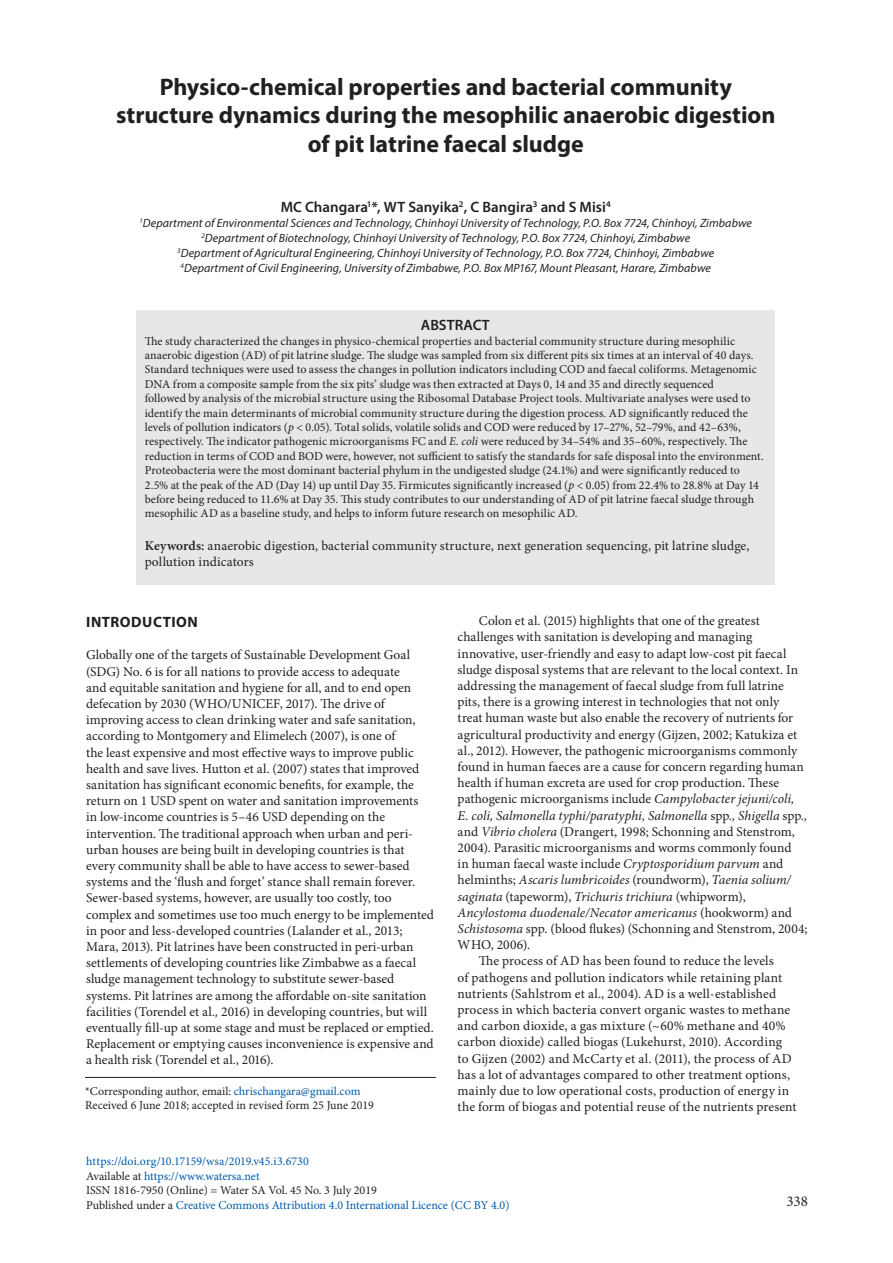
<style>
.page{position:relative;width:893px;height:1263px;background:#fff}
.page>*{position:absolute;margin:0;border:0;box-sizing:border-box;transform-origin:0 0}
.t1{font:700 24px/28.8px "Myriad Pro";letter-spacing:-.005em;color:#231f20;text-align:center}
.t2{font:600 15px "Myriad Pro";color:#231f20}
.t3{font:700 15px "Myriad Pro";letter-spacing:.035em;color:#231f20}
.t4{font:15px "Minion Pro";color:#231f20}
.t5{font:13.5px/16.2px "Minion Pro";color:#231f20}
.t6{font:italic 13.5px "Minion Pro";color:#231f20}
.t7{font:13.5px "Minion Pro";letter-spacing:.02em;color:#231f20}
.t8{font:12px/14.4px "Minion Pro";color:#231f20}
.t9{font:italic 12px/15px "Myriad Pro";letter-spacing:.005em;color:#231f20;text-align:center}
.t10{font:12px/14.4px "Minion Pro";color:#015aaa}
.s1{font-style:italic}
.s2{font-weight:600}
.s3{color:#015aaa}
.s4{font-style:normal}
.s5{color:#231f20}
</style>
<div class="page">
<div style="left:136px;top:310px;width:638px;height:275px;background:#e6e7e9"></div>
<hr style="left:85px;top:1077px;width:351px;height:1px;background:#231f20">
<h1 class="t1" style="left:116px;top:71px;width:661px">Physico-chemical properties and bacterial community structure dynamics during the mesophilic anaerobic digestion of pit latrine faecal sludge</h1>
<p class="t2" style="left:281px;top:198px;width:332px">MC Changara<sup>1</sup>*, WT Sanyika<sup>2</sup>, C Bangira<sup>3</sup> and S Misi<sup>4</sup></p>
<p class="t9" style="left:140px;top:215px;width:614px"><sup>1</sup>Department of Environmental Sciences and Technology, Chinhoyi University of Technology, P.O. Box 7724, Chinhoyi, Zimbabwe <sup>2</sup>Department of Biotechnology, Chinhoyi University of Technology, P.O. Box 7724, Chinhoyi, Zimbabwe<br><sup>3</sup>Department of Agricultural Engineering, Chinhoyi University of Technology, P.O. Box 7724, Chinhoyi, Zimbabwe<br><sup>4</sup>Department of Civil Engineering, University of Zimbabwe, P.O. Box MP167, Mount Pleasant, Harare, Zimbabwe</p>
<p class="t2" style="left:421px;top:316px;width:70px">ABSTRACT</p>
<p class="t8" style="left:145px;top:334px;width:621px">The study characterized the changes in physico-chemical properties and bacterial community structure during mesophilic anaerobic digestion (AD) of pit latrine sludge. The sludge was sampled from six different pits six times at an interval of 40 days.<br>Standard techniques were used to assess the changes in pollution indicators including COD and faecal coliforms. Metagenomic DNA from a composite sample from the six pits’ sludge was then extracted at Days 0, 14 and 35 and directly sequenced<br>followed by analysis of the microbial structure using the Ribosomal Database Project tools. Multivariate analyses were used to identify the main determinants of microbial community structure during the digestion process. AD significantly reduced the levels of pollution indicators (<span class="s1">p</span> &lt; 0.05). Total solids, volatile solids and COD were reduced by 17–27%, 52–79%, and 42–63%, respectively. The indicator pathogenic microorganisms FC and <span class="s1">E. coli</span> were reduced by 34–54% and 35–60%, respectively. The reduction in terms of COD and BOD were, however, not sufficient to satisfy the standards for safe disposal into the environment.<br>Proteobacteria were the most dominant bacterial phylum in the undigested sludge (24.1%) and were significantly reduced to 2.5% at the peak of the AD (Day 14) up until Day 35. Firmicutes significantly increased (<span class="s1">p</span> &lt; 0.05) from 22.4% to 28.8% at Day 14 before being reduced to 11.6% at Day 35. This study contributes to our understanding of AD of pit latrine faecal sludge through mesophilic AD as a baseline study, and helps to inform future research on mesophilic AD.</p>
<p class="t5" style="left:145px;top:537px;width:606px"><span class="s2">Keywords:</span> anaerobic digestion, bacterial community structure, next generation sequencing, pit latrine sludge, pollution indicators</p>
<p class="t3" style="left:86px;top:612px;width:113px">INTRODUCTION</p>
<p class="t5" style="left:86px;top:647px;width:349px">Globally one of the targets of Sustainable Development Goal (SDG) No. 6 is for all nations to provide access to adequate<br>and equitable sanitation and hygiene for all, and to end open defecation by 2030 (WHO/UNICEF, 2017). The drive of improving access to clean drinking water and safe sanitation, according to Montgomery and Elimelech (2007), is one of<br>the least expensive and most effective ways to improve public health and save lives. Hutton et al. (2007) states that improved sanitation has significant economic benefits, for example, the return on 1 USD spent on water and sanitation improvements<br>in low-income countries is 5–46 USD depending on the intervention. The traditional approach when urban and peri&shy;urban houses are being built in developing countries is that every community shall be able to have access to sewer-based systems and the ‘flush and forget’ stance shall remain forever.<br>Sewer-based systems, however, are usually too costly, too complex and sometimes use too much energy to be implemented in poor and less-developed countries (Lalander et al., 2013; Mara, 2013). Pit latrines have been constructed in peri-urban settlements of developing countries like Zimbabwe as a faecal sludge management technology to substitute sewer-based systems. Pit latrines are among the affordable on-site sanitation facilities (Torendel et al<span class="s1">.,</span> 2016) in developing countries, but will eventually fill-up at some stage and must be replaced or emptied.<br>Replacement or emptying causes inconvenience is expensive and a health risk (Torendel et al., 2016).</p>
<p class="t8" style="left:85px;top:1084px;width:290px">*Corresponding author, email: <span class="s3">chrischangara@gmail.com<br></span>Received 6 June 2018; accepted in revised form 25 June 2019</p>
<p class="t5" style="left:479px;top:613px;width:282px">Colon et al. (2015) highlights that one of the greatest</p>
<p class="t5" style="left:458px;top:629px;width:296px">challenges with sanitation is developing and managing</p>
<p class="t5" style="left:458px;top:645px;width:330px">innovative, user-friendly and easy to adapt low-cost pit faecal</p>
<p class="t5" style="left:458px;top:661px;width:342px">sludge disposal systems that are relevant to the local context. In</p>
<p class="t5" style="left:458px;top:678px;width:328px">addressing the management of faecal sludge from full latrine</p>
<p class="t5" style="left:458px;top:694px;width:323px">pits, there is a growing interest in technologies that not only</p>
<p class="t5" style="left:458px;top:710px;width:337px">treat human waste but also enable the recovery of nutrients for</p>
<p class="t5" style="left:458px;top:726px;width:341px">agricultural productivity and energy (Gijzen, 2002; Katukiza et</p>
<p class="t5" style="left:458px;top:742px;width:341px">al., 2012). However, the pathogenic microorganisms commonly</p>
<p class="t5" style="left:458px;top:759px;width:348px">found in human faeces are a cause for concern regarding human</p>
<p class="t5" style="left:458px;top:775px;width:323px">health if human excreta are used for crop production. These</p>
<p class="t5" style="left:458px;top:791px;width:338px">pathogenic microorganisms include <span class="s1">Campylobacter jejuni/coli,</span></p>
<p class="t6" style="left:458px;top:806px;width:351px">E. coli, Salmonella typhi/paratyphi, Salmonella <span class="s4">spp</span>., Shigella <span class="s4">spp</span>.,</p>
<p class="t5" style="left:458px;top:823px;width:339px">and <span class="s1">Vibrio cholera</span> (Drangert, 1998; Schonning and Stenstrom,</p>
<p class="t5" style="left:458px;top:840px;width:335px">2004). Parasitic microorganisms and worms commonly found</p>
<p class="t5" style="left:458px;top:856px;width:327px">in human faecal waste include <span class="s1">Cryptosporidium parvum</span> and</p>
<p class="t6" style="left:458px;top:871px;width:335px"><span class="s4">helminths;</span> Ascaris lumbricoides <span class="s4">(roundworm),</span> Taenia solium/</p>
<p class="t6" style="left:458px;top:887px;width:290px">saginata <span class="s4">(tapeworm),</span> Trichuris trichiura <span class="s4">(whipworm),</span></p>
<p class="t6" style="left:458px;top:903px;width:336px">Ancylostoma duodenale/Necator americanus <span class="s4">(hookworm) and</span></p>
<p class="t5" style="left:458px;top:921px;width:352px"><span class="s1">Schistosoma</span> spp. (blood flukes) (Schonning and Stenstrom, 2004;</p>
<p class="t5" style="left:458px;top:937px;width:74px">WHO, 2006).</p>
<p class="t5" style="left:479px;top:953px;width:296px">The process of AD has been found to reduce the levels</p>
<p class="t5" style="left:458px;top:969px;width:326px">of pathogens and pollution indicators while retaining plant</p>
<p class="t5" style="left:458px;top:985px;width:320px">nutrients (Sahlstrom et al., 2004). AD is a well-established</p>
<p class="t5" style="left:458px;top:1002px;width:334px">process in which bacteria convert organic wastes to methane</p>
<p class="t7" style="left:458px;top:1017px;width:330px">and carbon dioxide, a gas mixture (~60% methane and 40%</p>
<p class="t5" style="left:458px;top:1034px;width:326px">carbon dioxide) called biogas (Lukehurst, 2010). According</p>
<p class="t5" style="left:458px;top:1050px;width:336px">to Gijzen (2002) and McCarty et al. (2011), the process of AD</p>
<p class="t5" style="left:458px;top:1066px;width:334px">has a lot of advantages compared to other treatment options,</p>
<p class="t5" style="left:458px;top:1083px;width:333px">mainly due to low operational costs, production of energy in</p>
<p class="t5" style="left:458px;top:1099px;width:340px">the form of biogas and potential reuse of the nutrients present</p>
<p class="t10" style="left:86px;top:1154px;width:425px">https://doi.org/10.17159/wsa/2019.v45.i3.6730<br><span class="s5">Available at</span> https://www.watersa.net<br><span class="s5">ISSN 1816-7950 (Online) = Water SA Vol. 45 No. 3 July 2019<br>Published under a</span> Creative Commons Attribution 4.0 International Licence (CC BY 4.0)</p>
<p class="t4" style="left:786px;top:1191px;width:23px">338</p>
</div>
